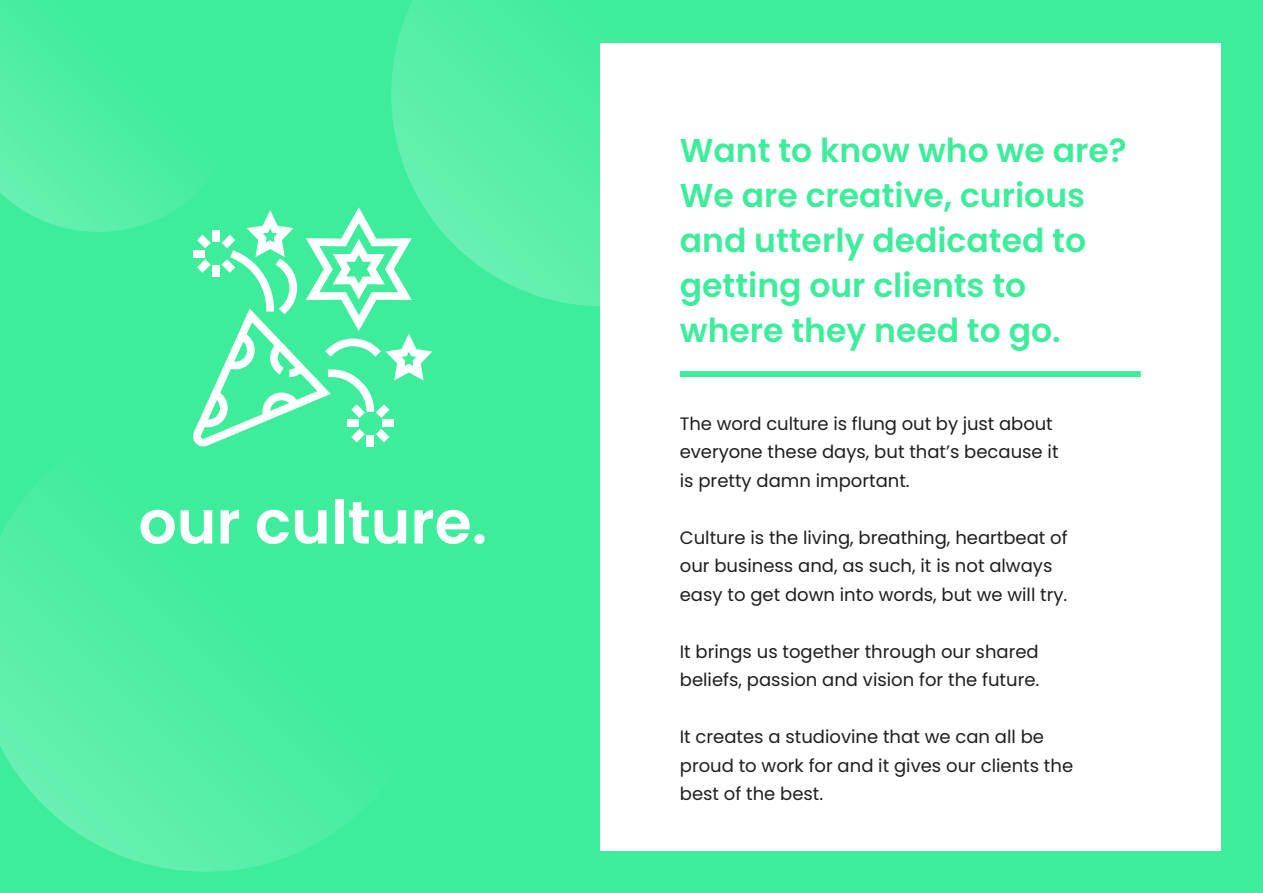
<style>
.page{position:relative;width:1263px;height:893px;background:#3ded9c}
.page>*{position:absolute;margin:0;border:0;box-sizing:border-box;transform-origin:0 0}
.t1{font:600 60px "Poppins";color:#fff}
.t2{font:600 33px/45px "Poppins";color:#3ded9b}
.t3{font:18px/28.5px "Poppins";color:#1e1e1e}
</style>
<div class="page">
<svg style="left:391px;top:0;width:209px;height:306px;fill:#56efa8"></svg>
<svg style="left:0;top:446px;width:374px;height:426px"></svg>
<svg style="left:0;top:0;width:196px;height:232px"></svg>
<div style="left:600px;top:43px;width:620px;height:807px;background:#fff"></div>
<svg style="left:193px;top:207px;width:239px;height:239px"></svg>
<div style="left:680px;top:371px;width:461px;height:6px;background:#3ded9c"></div>
<h1 class="t1" style="left:138px;top:488px;width:350px">our culture.</h1>
<h2 class="t2" style="left:680px;top:128px;width:448px">Want to know who we are?<br>We are creative, curious and utterly dedicated to getting our clients to where they need to go.</h2>
<p class="t3" style="left:680px;top:409px;width:380px">The word culture is flung out by just about everyone these days, but that’s because it is pretty damn important.</p>
<p class="t3" style="left:680px;top:523px;width:389px">Culture is the living, breathing, heartbeat of our business and, as such, it is not always easy to get down into words, but we will try.</p>
<p class="t3" style="left:680px;top:637px;width:361px">It brings us together through our shared beliefs, passion and vision for the future.</p>
<p class="t3" style="left:680px;top:723px;width:395px">It creates a studiovine that we can all be proud to work for and it gives our clients the best of the best.</p>
</div>
